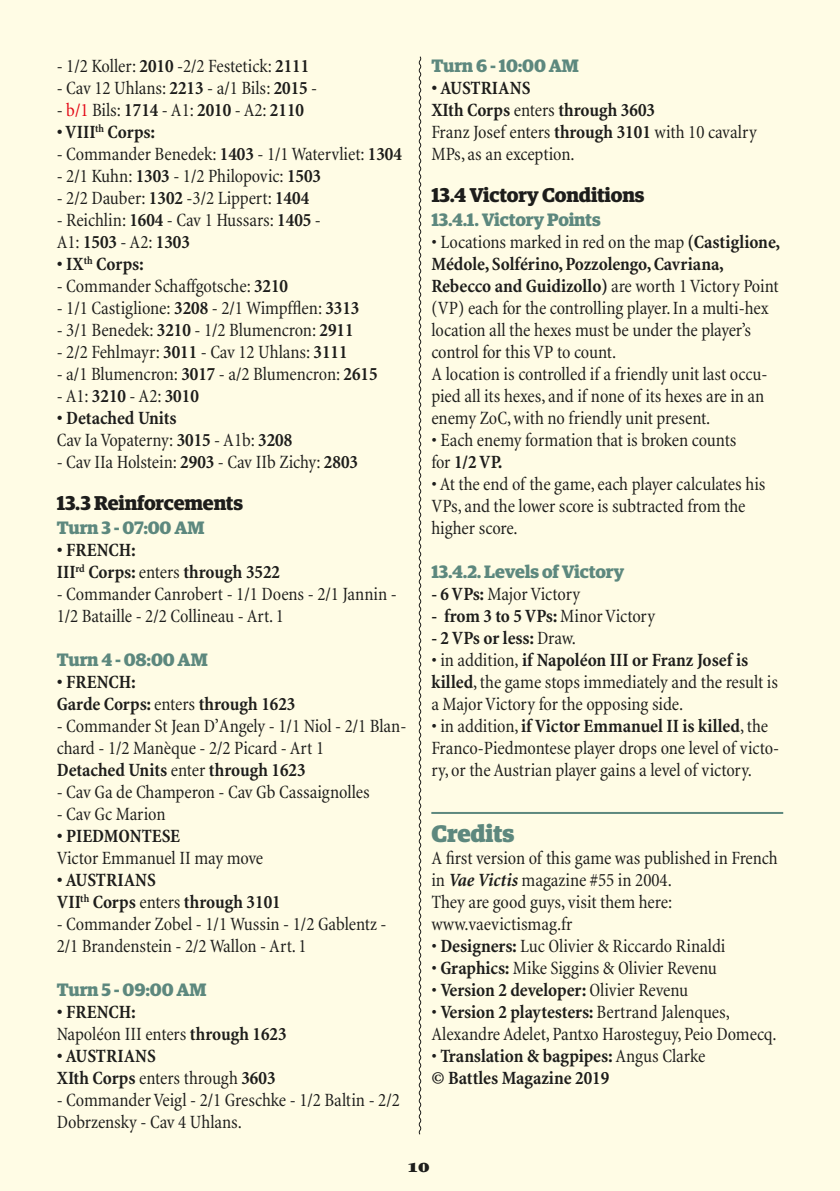
<style>
.page{position:relative;width:840px;height:1191px;background:#fff}
.page>*{position:absolute;margin:0;border:0;box-sizing:border-box;transform-origin:0 0}
.t1{font:900 24px "Guardian Egyp";letter-spacing:-.01em;color:#5d887e}
.t2{font:700 20px "Guardian Egyp";letter-spacing:-.01em;color:#1d1d1b}
.t3{font:condensed 19px/22px "Minion";letter-spacing:-.005em;color:#1d1d1b}
.t4{font:700 condensed 19px/22px "Minion";color:#1d1d1b}
.t5{font:700 18px "Guardian Egyp";letter-spacing:-.01em;color:#5d887e}
.t6{font:900 14.4px "Garamond IT Cby BT";color:#1d1d1b;scale:1.25 1}
.s1{font-weight:700}
.s2{color:#e30614}
.s3{font-weight:400}
.s4{font-weight:700;font-style:italic}
</style>
<div class="page">
<div style="left:0;top:0;width:839px;height:1191px;background:#fffce5"></div>
<hr style="left:431px;top:812px;width:351px;height:2px;background:#5d887e">
<svg style="left:418px;top:56px;width:3px;height:1079px"></svg>
<p class="t3" style="left:57px;top:55px;width:254px">- 1/2 Koller: <span class="s1">2010</span> -2/2 Festetick: <span class="s1">2111</span></p>
<p class="t3" style="left:57px;top:77px;width:262px">- Cav 12 Uhlans: <span class="s1">2213</span> - a/1 Bils: <span class="s1">2015</span> -</p>
<p class="t3" style="left:57px;top:99px;width:249px">- <span class="s2">b/1</span> Bils: <span class="s1">1714</span> - A1: <span class="s1">2010</span> - A2: <span class="s1">2110</span></p>
<p class="t4" style="left:57px;top:121px;width:100px">• VIII<sup>th</sup> Corps:</p>
<p class="t3" style="left:57px;top:143px;width:346px">- Commander Benedek: <span class="s1">1403</span> - 1/1 Watervliet: <span class="s1">1304</span></p>
<p class="t3" style="left:57px;top:165px;width:266px">- 2/1 Kuhn: <span class="s1">1303</span> - 1/2 Philopovic: <span class="s1">1503</span></p>
<p class="t3" style="left:57px;top:187px;width:254px">- 2/2 Dauber: <span class="s1">1302</span> -3/2 Lippert: <span class="s1">1404</span></p>
<p class="t3" style="left:57px;top:209px;width:265px">- Reichlin: <span class="s1">1604</span> - Cav 1 Hussars: <span class="s1">1405</span> -<br>A1: <span class="s1">1503</span> - A2: <span class="s1">1303</span></p>
<p class="t4" style="left:57px;top:253px;width:88px">• IX<sup>th</sup> Corps:</p>
<p class="t3" style="left:57px;top:275px;width:233px">- Commander Schaffgotsche: <span class="s1">3210</span></p>
<p class="t3" style="left:57px;top:297px;width:304px">- 1/1 Castiglione: <span class="s1">3208</span> - 2/1 Wimpfflen: <span class="s1">3313</span></p>
<p class="t3" style="left:57px;top:319px;width:298px">- 3/1 Benedek: <span class="s1">3210</span> - 1/2 Blumencron: <span class="s1">2911</span></p>
<p class="t3" style="left:57px;top:341px;width:292px">- 2/2 Fehlmayr: <span class="s1">3011</span> - Cav 12 Uhlans: <span class="s1">3111</span></p>
<p class="t3" style="left:57px;top:363px;width:322px">- a/1 Blumencron: <span class="s1">3017</span> - a/2 Blumencron: <span class="s1">2615</span></p>
<p class="t3" style="left:57px;top:385px;width:143px">- A1: <span class="s1">3210</span> - A2: <span class="s1">3010</span></p>
<p class="t4" style="left:57px;top:407px;width:237px">• Detached Units<br><span class="s3">Cav Ia Vopaterny:</span> 3015 <span class="s3">- A1b:</span> 3208</p>
<p class="t3" style="left:57px;top:451px;width:302px">- Cav IIa Holstein: <span class="s1">2903</span> - Cav IIb Zichy: <span class="s1">2803</span></p>
<p class="t2" style="left:57px;top:488px;width:188px">13.3 Reinforcements</p>
<p class="t5" style="left:57px;top:514px;width:149px">Turn 3 - 07:00 AM</p>
<p class="t4" style="left:57px;top:539px;width:225px">• FRENCH:<br>III<sup>rd</sup> Corps: <span class="s3">enters</span> through 3522</p>
<p class="t3" style="left:57px;top:583px;width:341px">- Commander Canrobert - 1/1 Doens - 2/1 Jannin -<br>1/2 Bataille - 2/2 Collineau - Art. 1</p>
<p class="t5" style="left:57px;top:646px;width:152px">Turn 4 - 08:00 AM</p>
<p class="t4" style="left:57px;top:671px;width:240px">• FRENCH:<br>Garde Corps: <span class="s3">enters</span> through 1623</p>
<p class="t3" style="left:57px;top:715px;width:351px">- Commander St Jean D’Angely - 1/1 Niol - 2/1 Blan&shy;chard - 1/2 Manèque - 2/2 Picard - Art 1<br><span class="s1">Detached Units</span> enter <span class="s1">through 1623</span></p>
<p class="t3" style="left:57px;top:781px;width:314px">- Cav Ga de Champeron - Cav Gb Cassaignolles</p>
<p class="t3" style="left:57px;top:803px;width:110px">- Cav Gc Marion</p>
<p class="t4" style="left:57px;top:825px;width:125px">• PIEDMONTESE</p>
<p class="t3" style="left:57px;top:847px;width:208px">Victor Emmanuel II may move</p>
<p class="t4" style="left:57px;top:869px;width:225px">• AUSTRIANS<br>VII<sup>th</sup> Corps <span class="s3">enters</span> through 3101</p>
<p class="t3" style="left:57px;top:913px;width:331px">- Commander Zobel - 1/1 Wussin - 1/2 Gablentz -<br>2/1 Brandenstein - 2/2 Wallon - Art. 1</p>
<p class="t5" style="left:57px;top:976px;width:151px">Turn 5 - 09:00 AM</p>
<p class="t4" style="left:57px;top:1001px;width:231px">• FRENCH:<br><span class="s3">Napoléon III enters</span> through 1623</p>
<p class="t4" style="left:57px;top:1045px;width:220px">• AUSTRIANS<br>XIth Corps <span class="s3">enters through</span> 3603</p>
<p class="t3" style="left:57px;top:1089px;width:344px">- Commander Veigl - 2/1 Greschke - 1/2 Baltin - 2/2<br>Dobrzensky - Cav 4 Uhlans.</p>
<p class="t5" style="left:431px;top:52px;width:149px">Turn 6 - 10:00 AM</p>
<p class="t3" style="left:431px;top:77px;width:327px"><span class="s1">• AUSTRIANS<br>XIth Corps</span> enters <span class="s1">through 3603<br></span>Franz Josef enters <span class="s1">through 3101</span> with 10 cavalry<br>MPs, as an exception.</p>
<p class="t2" style="left:431px;top:180px;width:214px">13.4 Victory Conditions</p>
<p class="t5" style="left:431px;top:206px;width:171px">13.4.1. Victory Points</p>
<p class="t3" style="left:431px;top:231px;width:350px">• Locations marked in red on the map <span class="s1">(Castiglione, Médole, Solférino, Pozzolengo, Cavriana, Rebecco and Guidizollo)</span> are worth 1 Victory Point (VP) each for the controlling player. In a multi-hex location all the hexes must be under the player’s control for this VP to count.<br>A location is controlled if a friendly unit last occu&shy;pied all its hexes, and if none of its hexes are in an enemy ZoC, with no friendly unit present.</p>
<p class="t3" style="left:431px;top:429px;width:306px">• Each enemy formation that is broken counts for <span class="s1">1/2 VP.</span></p>
<p class="t3" style="left:431px;top:473px;width:335px">• At the end of the game, each player calculates his<br>VPs, and the lower score is subtracted from the higher score.</p>
<p class="t5" style="left:431px;top:558px;width:194px">13.4.2. Levels of Victory</p>
<p class="t3" style="left:431px;top:583px;width:150px"><span class="s1">- 6 VPs:</span> Major Victory</p>
<p class="t4" style="left:431px;top:605px;width:225px">- from 3 to 5 VPs: <span class="s3">Minor Victory</span></p>
<p class="t4" style="left:431px;top:627px;width:146px">- 2 VPs or less: <span class="s3">Draw.</span></p>
<p class="t3" style="left:431px;top:649px;width:348px">• in addition, <span class="s1">if Napoléon III or Franz Josef is killed</span>, the game stops immediately and the result is a Major Victory for the opposing side.</p>
<p class="t3" style="left:431px;top:715px;width:349px">• in addition, <span class="s1">if Victor Emmanuel II is killed</span>, the<br>Franco-Piedmontese player drops one level of victo&shy;ry, or the Austrian player gains a level of victory.</p>
<p class="t1" style="left:431px;top:815px;width:84px">Credits</p>
<p class="t3" style="left:431px;top:847px;width:348px">A first version of this game was published in French in <span class="s4">Vae Victis</span> magazine #55 in 2004.<br>They are good guys, visit them here: www.vaevictismag.fr</p>
<p class="t3" style="left:431px;top:935px;width:295px">• <span class="s1">Designers:</span> Luc Olivier &amp; Riccardo Rinaldi</p>
<p class="t3" style="left:431px;top:957px;width:287px">• <span class="s1">Graphics:</span> Mike Siggins &amp; Olivier Revenu</p>
<p class="t4" style="left:431px;top:979px;width:258px"><span class="s3">•</span> Version 2 developer: <span class="s3">Olivier Revenu</span></p>
<p class="t3" style="left:431px;top:1001px;width:346px">• <span class="s1">Version 2 playtesters:</span> Bertrand Jalenques,<br>Alexandre Adelet, Pantxo Harosteguy, Peio Domecq.</p>
<p class="t4" style="left:431px;top:1045px;width:275px"><span class="s3">•</span> Translation &amp; bagpipes: <span class="s3">Angus Clarke </span>© Battles Magazine 2019</p>
<p class="t6" style="left:406px;top:1158px;width:20px">10</p>
</div>
